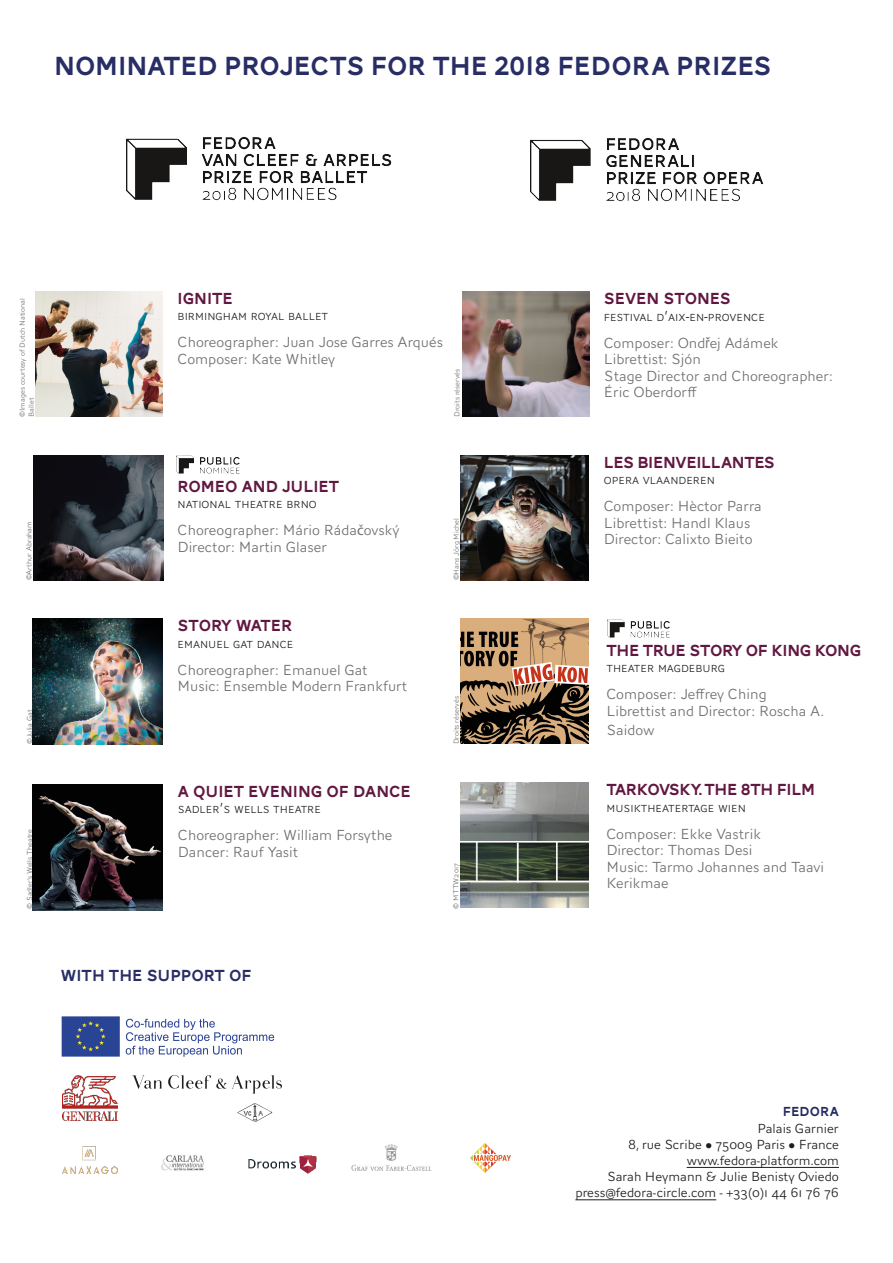
<style>
.page{position:relative;width:893px;height:1263px;background:#fff}
.page>*{position:absolute;margin:0;border:0;box-sizing:border-box;transform-origin:0 0}
.t1{font:27px "AW Conqueror Carved One";color:#282d66}
.t2{font:16.5px "AW Conqueror Carved One";letter-spacing:-.015em;color:#611740}
.t3{font:16.5px "AW Conqueror Carved One";color:#282d66}
.t4{font:300 15px/16.5px "AW Conqueror Sans";color:#70706f}
.t5{font:300 13.5px "AW Conqueror Sans";color:#1d1d1b}
.t6{font:13.5px "AW Conqueror Carved One";color:#262b5f}
.t7{font:300 10.5px "AW Conqueror Sans";color:#1d1d1b}
.t8{font:300 7.5px/9px "AW Conqueror Sans";color:#70706f}
.s1{font-family:"Myriad Pro";font-weight:400}
.s2{font-size:15px}
.s3{font-family:"Arial Narrow";font-weight:400}
</style>
<div class="page">
<hr style="left:687px;top:1167px;width:152px;height:1px;background:#1d1d1b">
<hr style="left:575px;top:1199px;width:141px;height:1px;background:#1d1d1b">
<img style="left:62px;top:1076px;width:56px;height:45px">
<img style="left:133px;top:1076px;width:148px;height:45px">
<img style="left:62px;top:1146px;width:56px;height:27px">
<img style="left:161px;top:1155px;width:43px;height:16px">
<img style="left:61px;top:1016px;width:213px;height:41px">
<img style="left:249px;top:1155px;width:67px;height:18px">
<img style="left:351px;top:1144px;width:81px;height:27px">
<img style="left:470px;top:1143px;width:41px;height:29px">
<img style="left:461px;top:783px;width:127px;height:125px">
<img style="left:127px;top:136px;width:265px;height:65px">
<img style="left:530px;top:137px;width:234px;height:65px">
<img style="left:177px;top:455px;width:63px;height:19px">
<img style="left:36px;top:291px;width:127px;height:126px">
<img style="left:33px;top:455px;width:130px;height:125px">
<img style="left:33px;top:619px;width:130px;height:125px">
<img style="left:33px;top:785px;width:130px;height:125px">
<img style="left:462px;top:291px;width:127px;height:126px">
<img style="left:461px;top:455px;width:127px;height:125px">
<img style="left:461px;top:619px;width:127px;height:125px">
<img style="left:607px;top:619px;width:63px;height:19px">
<p class="t1" style="left:54px;top:53px;width:719px">NOMINATED PROJECTS FOR THE 2018 FEDORA PRIZES</p>
<p class="t8" style="left:18px;top:417px;width:120px;rotate:-90deg">©Images courtesy of Dutch National<br>Ballet</p>
<p class="t8" style="left:25px;top:580px;width:61px;rotate:-90deg">©Arthur Abraham</p>
<p class="t8" style="left:25px;top:744px;width:36px;rotate:-90deg">©Julia Gat</p>
<p class="t8" style="left:25px;top:909px;width:81px;rotate:-90deg">© Sadler’s Wells Theatre</p>
<p class="t2" style="left:178px;top:291px;width:57px">IGNITE</p>
<p class="t7" style="left:178px;top:308px;width:152px">BIRMINGHAM ROYAL BALLET</p>
<p class="t4" style="left:178px;top:334px;width:267px">Choreographer: Juan Jose Garres Arqués</p>
<p class="t4" style="left:178px;top:351px;width:159px">Composer: Kate Whitley</p>
<p class="t8" style="left:453px;top:417px;width:50px;rotate:-90deg">Droits réservés</p>
<p class="t2" style="left:178px;top:479px;width:163px">ROMEO AND JULIET</p>
<p class="t7" style="left:178px;top:496px;width:141px">NATIONAL THEATRE BRNO</p>
<p class="t4" style="left:178px;top:522px;width:223px">Choreographer: Mário Ráda<span class="s1">č</span>ovský</p>
<p class="t4" style="left:178px;top:538px;width:151px">Director: Martin Glaser</p>
<p class="t2" style="left:178px;top:618px;width:117px">STORY WATER</p>
<p class="t7" style="left:178px;top:636px;width:117px">EMANUEL GAT DANCE</p>
<p class="t4" style="left:178px;top:661px;width:192px">Choreographer: Emanuel Gat</p>
<p class="t4" style="left:178px;top:678px;width:231px">Music: Ensemble Modern Frankfurt</p>
<p class="t2" style="left:178px;top:784px;width:234px">A QUIET EVENING OF DANCE</p>
<p class="t7" style="left:178px;top:801px;width:145px">SADLER<span class="s2">’</span>S WELLS THEATRE</p>
<p class="t4" style="left:178px;top:827px;width:216px">Choreographer: William Forsythe</p>
<p class="t4" style="left:178px;top:843px;width:122px">Dancer: Rauf Yasit</p>
<p class="t3" style="left:61px;top:968px;width:192px">WITH THE SUPPORT OF</p>
<p class="t8" style="left:452px;top:580px;width:64px;rotate:-90deg">©Hans Jörg Michel</p>
<p class="t8" style="left:452px;top:744px;width:50px;rotate:-90deg">Droits réservés</p>
<p class="t8" style="left:452px;top:908px;width:47px;rotate:-90deg">© MTTW2017</p>
<p class="t2" style="left:604px;top:291px;width:128px">SEVEN STONES</p>
<p class="t7" style="left:604px;top:308px;width:163px">FESTIVAL D<span class="s2">’</span>AIX<span class="s2">-</span>EN<span class="s2">-</span>PROVENCE</p>
<p class="t4" style="left:604px;top:334px;width:176px">Composer: Ond<span class="s3">ř</span>ej Adámek</p>
<p class="t4" style="left:604px;top:351px;width:99px">Librettist: Sjón</p>
<p class="t4" style="left:604px;top:367px;width:231px">Stage Director and Choreographer:<br>Éric Oberdorff</p>
<p class="t2" style="left:604px;top:455px;width:172px">LES BIENVEILLANTES</p>
<p class="t7" style="left:604px;top:472px;width:113px">OPERA VLAANDEREN</p>
<p class="t4" style="left:604px;top:498px;width:159px">Composer: Hèctor Parra</p>
<p class="t4" style="left:604px;top:514px;width:148px">Librettist: Handl Klaus</p>
<p class="t4" style="left:604px;top:531px;width:150px">Director: Calixto Bieito</p>
<p class="t2" style="left:606px;top:643px;width:256px">THE TRUE STORY OF KING KONG</p>
<p class="t7" style="left:606px;top:660px;width:120px">THEATER MAGDEBURG</p>
<p class="t4" style="left:606px;top:686px;width:162px">Composer: Jeffrey Ching</p>
<p class="t4" style="left:606px;top:701px;width:219px;line-height:19.5px">Librettist and Director: Roscha A.<br>Saidow</p>
<p class="t2" style="left:606px;top:782px;width:210px">TARKOVSKY. THE 8TH FILM</p>
<p class="t7" style="left:606px;top:799px;width:141px">MUSIKTHEATERTAGE WIEN</p>
<p class="t4" style="left:606px;top:825px;width:156px">Composer: Ekke Vastrik</p>
<p class="t4" style="left:606px;top:842px;width:148px">Director: Thomas Desi</p>
<p class="t4" style="left:606px;top:858px;width:219px">Music: Tarmo Johannes and Taavi<br>Kerikmae</p>
<p class="t6" style="left:783px;top:1106px;width:58px">FEDORA</p>
<p class="t5" style="left:758px;top:1117px;width:83px">Palais Garnier</p>
<p class="t5" style="left:628px;top:1133px;width:212px">8, rue Scribe ● 75009 Paris ● France</p>
<p class="t5" style="left:687px;top:1149px;width:154px">www.fedora-platform.com</p>
<p class="t5" style="left:607px;top:1165px;width:233px">Sarah Heymann &amp; Julie Benisty Oviedo</p>
<p class="t5" style="left:575px;top:1182px;width:265px">press@fedora-circle.com - +33(0)1 44 61 76 76</p>
</div>
